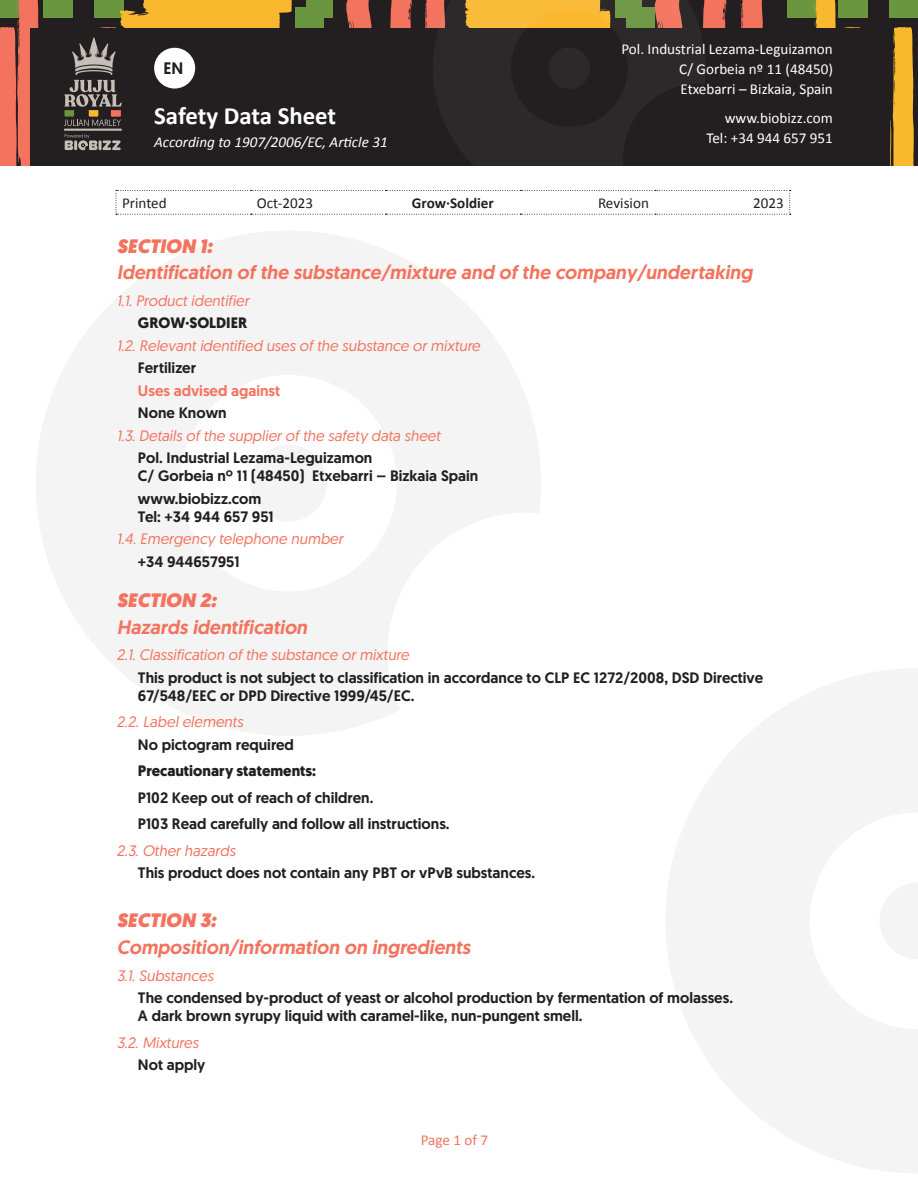
<style>
.page{position:relative;width:918px;height:1188px;background:#fff}
.page>*{position:absolute;margin:0;border:0;box-sizing:border-box;transform-origin:0 0}
.t1{font:700 24.9px "Calibri";letter-spacing:-.005em;color:#fff}
.Paragraph_Style1{font:italic 500 19.5px "Geomanist";color:#f3735e}
.Paragraph_Style1-2{font:italic 900 19.5px "Geomanist";color:#f3735e}
.t2{font:500 16.65px "Geomanist";color:#231f20}
.Paragraph_Style1-3{font:500 15.15px/18px "Geomanist";color:#231f20}
.Paragraph_Style3{font:italic 15.15px "Geomanist";color:#f3735e}
.Paragraph_Style3-2{font:500 15.15px/18px "Geomanist";color:#231f20}
.t3{font:15.15px/20px "Calibri";color:#fff;text-align:justify}
.t4{font:italic 15.15px "Calibri";color:#fff}
.t5{font:15.15px "Calibri";color:#231f20}
.Paragraph_Style1-4{font:700 15.15px "Geomanist";color:#231f20}
.Paragraph_Style3-3{font:500 15.15px "Geomanist";color:#f3735e}
.t6{font:700 15.15px "Calibri";color:#231f20}
.Paragraph_Style3-4{font:700 15.15px "Geomanist";color:#231f20}
.Paragraph_Style1-5{font:15.15px "Calibri";letter-spacing:-.005em;color:#f3735e}
</style>
<div class="page">
<div style="left:0;top:0;width:918px;height:166px;background:#231f20"></div>
<div style="left:43px;top:0;width:30px;height:18px;background:#69963e"></div>
<svg style="left:0;top:0;width:39px;height:166px;background:#d56c55"></svg>
<div style="left:787px;top:0;width:30px;height:18px;background:#69963e"></div>
<div style="left:889px;top:0;width:29px;height:18px;background:#69963e"></div>
<svg style="left:814px;top:0;width:54px;height:28px"></svg>
<svg style="left:890px;top:27px;width:24px;height:139px;background:#d19b2c"></svg>
<svg style="left:424px;top:0;width:9px;height:28px"></svg>
<svg style="left:390px;top:0;width:22px;height:28px"></svg>
<svg style="left:346px;top:0;width:26px;height:28px"></svg>
<div style="left:306px;top:0;width:27px;height:18px;background:#69963e"></div>
<div style="left:296px;top:7px;width:28px;height:29px;background:#69963e"></div>
<svg style="left:740px;top:0;width:23px;height:28px"></svg>
<svg style="left:706px;top:0;width:20px;height:28px"></svg>
<div style="left:30px;top:29px;width:858px;height:137px;background:#231f20"></div>
<svg style="left:36px;top:231px;width:505px;height:504px;fill:#f4f4f4"></svg>
<div style="left:250px;top:445px;width:77px;height:77px;background:#f4f4f4;border-radius:50%"></div>
<svg style="left:666px;top:669px;width:252px;height:504px;fill:#f4f4f4"></svg>
<svg style="left:879px;top:882px;width:39px;height:77px"></svg>
<svg style="left:433px;top:0;width:273px;height:190px"></svg>
<div style="left:549px;top:47px;width:41px;height:42px;background:#2d292a;border-radius:50%"></div>
<svg style="left:116px;top:190px;width:675px;height:25px"></svg>
<svg style="left:64px;top:0;width:228px;height:151px"></svg>
<p class="t2" style="left:164px;top:58px;width:21px">EN</p>
<h1 class="t1" style="left:154px;top:98px;width:184px">Safety Data Sheet</h1>
<p class="t4" style="left:154px;top:132px;width:235px">According to 1907/2006/EC, Article 31</p>
<p class="t3" style="left:679px;top:38px;width:155px;text-indent:-58px">Pol. Industrial Lezama-Leguizamon C/ Gorbeia nº 11 (48450)<br>Etxebarri – Bizkaia, Spain</p>
<p class="t3" style="left:706px;top:108px;width:128px;text-align:right">www.biobizz.com<br>Tel: +34 944 657 951</p>
<p class="t5" style="left:122px;top:193px;width:46px">Printed</p>
<p class="t5" style="left:257px;top:193px;width:58px">Oct-2023</p>
<p class="t6" style="left:412px;top:192px;width:84px">Grow·Soldier</p>
<p class="t5" style="left:598px;top:193px;width:52px">Revision</p>
<p class="t5" style="left:753px;top:193px;width:32px">2023</p>
<p class="Paragraph_Style1-2" style="left:117px;top:233px;width:97px">SECTION 1:</p>
<p class="Paragraph_Style1" style="left:117px;top:259px;width:637px">Identification of the substance/mixture and of the company/undertaking</p>
<p class="Paragraph_Style3" style="left:117px;top:291px;width:134px">1.1. Product identifier</p>
<p class="Paragraph_Style3-4" style="left:138px;top:313px;width:111px">GROW·SOLDIER</p>
<p class="Paragraph_Style3" style="left:117px;top:336px;width:365px">1.2. Relevant identified uses of the substance or mixture</p>
<p class="Paragraph_Style3-2" style="left:138px;top:359px;width:60px">Fertilizer</p>
<p class="Paragraph_Style3-3" style="left:138px;top:380px;width:144px">Uses advised against</p>
<p class="Paragraph_Style3-2" style="left:138px;top:404px;width:90px">None Known</p>
<p class="Paragraph_Style3" style="left:117px;top:426px;width:325px">1.3. Details of the supplier of the safety data sheet</p>
<p class="Paragraph_Style3-2" style="left:138px;top:449px;width:342px">Pol. Industrial Lezama-Leguizamon<br>C/ Gorbeia nº 11 (48450) Etxebarri – Bizkaia Spain</p>
<p class="Paragraph_Style3-2" style="left:138px;top:489px;width:137px">www.biobizz.com<br>Tel: +34 944 657 951</p>
<p class="Paragraph_Style3" style="left:117px;top:529px;width:228px">1.4. Emergency telephone number</p>
<p class="Paragraph_Style1-3" style="left:138px;top:552px;width:103px">+34 944657951</p>
<p class="Paragraph_Style1-2" style="left:117px;top:587px;width:101px">SECTION 2:</p>
<p class="Paragraph_Style1" style="left:117px;top:614px;width:192px">Hazards identification</p>
<p class="Paragraph_Style3" style="left:117px;top:645px;width:294px">2.1. Classification of the substance or mixture</p>
<p class="Paragraph_Style1-3" style="left:138px;top:668px;width:627px">This product is not subject to classification in accordance to CLP EC 1272/2008, DSD Directive<br>67/548/EEC or DPD Directive 1999/45/EC.</p>
<p class="Paragraph_Style3" style="left:117px;top:712px;width:128px">2.2. Label elements</p>
<p class="Paragraph_Style1-3" style="left:138px;top:735px;width:158px">No pictogram required</p>
<p class="Paragraph_Style1-4" style="left:138px;top:761px;width:180px">Precautionary statements:</p>
<p class="Paragraph_Style1-3" style="left:138px;top:788px;width:237px">P102 Keep out of reach of children.</p>
<p class="Paragraph_Style1-3" style="left:138px;top:815px;width:313px">P103 Read carefully and follow all instructions.</p>
<p class="Paragraph_Style3" style="left:117px;top:841px;width:120px">2.3. Other hazards</p>
<p class="Paragraph_Style1-3" style="left:138px;top:864px;width:399px">This product does not contain any PBT or vPvB substances.</p>
<p class="Paragraph_Style1-2" style="left:117px;top:907px;width:101px">SECTION 3:</p>
<p class="Paragraph_Style1" style="left:117px;top:934px;width:355px">Composition/information on ingredients</p>
<p class="Paragraph_Style3" style="left:117px;top:965px;width:98px">3.1. Substances</p>
<p class="Paragraph_Style1-3" style="left:138px;top:989px;width:597px">The condensed by-product of yeast or alcohol production by fermentation of molasses.<br>A dark brown syrupy liquid with caramel-like, nun-pungent smell.</p>
<p class="Paragraph_Style3" style="left:117px;top:1032px;width:83px">3.2. Mixtures</p>
<p class="Paragraph_Style1-3" style="left:138px;top:1056px;width:69px">Not apply</p>
<p class="Paragraph_Style1-5" style="left:421px;top:1131px;width:69px">Page 1 of 7</p>
</div>
